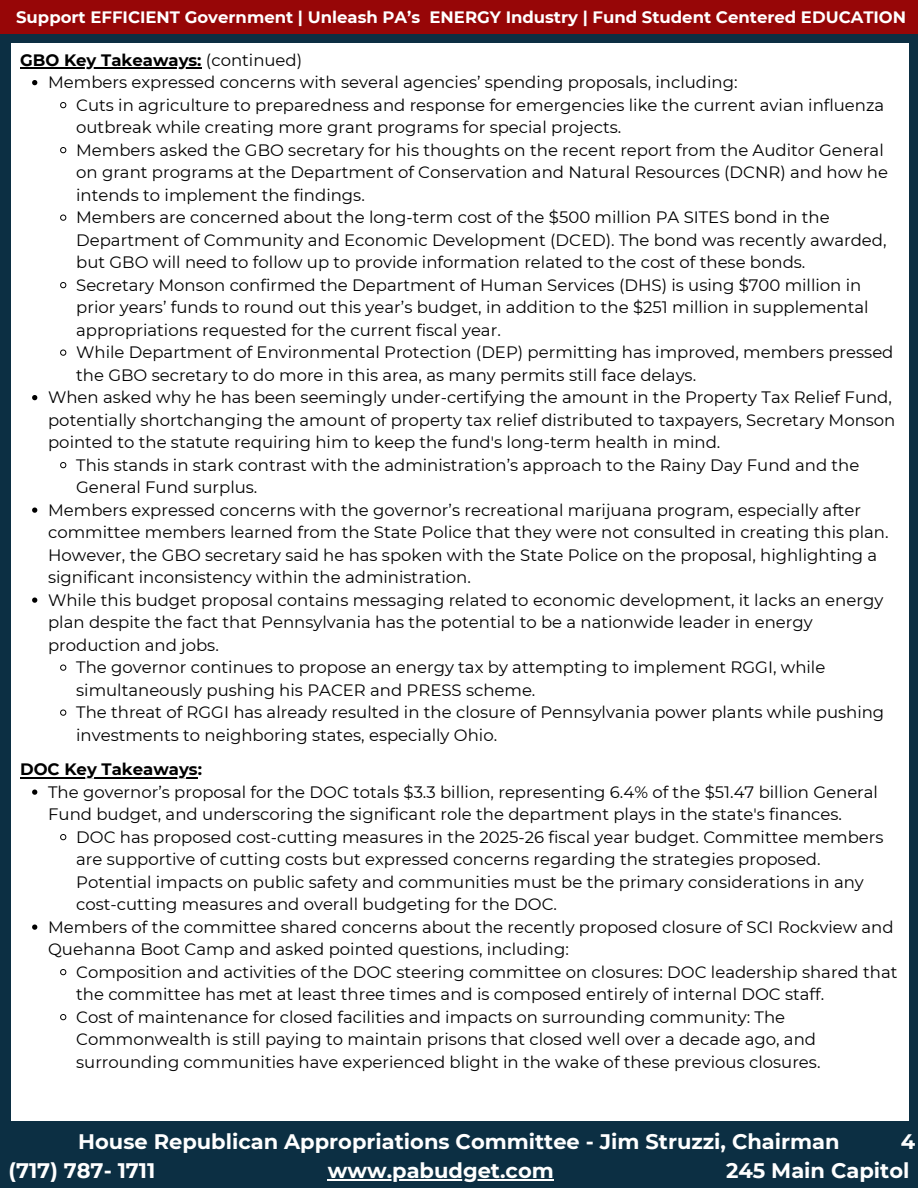
<style>
.page{position:relative;width:918px;height:1188px;background:#0c2f43}
.page>*{position:absolute;margin:0;border:0;box-sizing:border-box;transform-origin:0 0}
.t1{font:700 21px/29.2px "Montserrat";color:#fff}
.t2{font:16.5px/22.5px "Montserrat";color:#000}
.t3{font:700 16.5px "Montserrat";color:#fff}
.t4{font:700 16.5px "Montserrat";color:#000}
.s1{font-weight:400}
</style>
<div class="page">
<div style="left:11px;top:43px;width:898px;height:1078px;background:#fff"></div>
<div style="left:0;top:0;width:918px;height:34px;background:#970607"></div>
<hr style="left:328px;top:1179px;width:226px;height:1px;background:#fff">
<hr style="left:20px;top:67px;width:182px;height:2px;background:#000">
<svg style="left:32px;top:80px;width:5px;height:5px"></svg>
<svg style="left:60px;top:102px;width:7px;height:7px"></svg>
<svg style="left:60px;top:147px;width:7px;height:7px"></svg>
<svg style="left:60px;top:214px;width:7px;height:7px"></svg>
<svg style="left:60px;top:282px;width:7px;height:7px"></svg>
<svg style="left:60px;top:349px;width:7px;height:7px"></svg>
<svg style="left:32px;top:395px;width:5px;height:5px"></svg>
<svg style="left:60px;top:462px;width:7px;height:7px"></svg>
<svg style="left:32px;top:508px;width:5px;height:5px"></svg>
<svg style="left:32px;top:598px;width:5px;height:5px"></svg>
<svg style="left:60px;top:664px;width:7px;height:7px"></svg>
<svg style="left:60px;top:709px;width:7px;height:7px"></svg>
<hr style="left:20px;top:777px;width:178px;height:1px;background:#000">
<svg style="left:32px;top:790px;width:5px;height:5px"></svg>
<svg style="left:60px;top:834px;width:7px;height:7px"></svg>
<svg style="left:32px;top:925px;width:5px;height:5px"></svg>
<svg style="left:60px;top:969px;width:7px;height:7px"></svg>
<svg style="left:60px;top:1014px;width:7px;height:7px"></svg>
<h2 class="t3" style="left:16px;top:7px;width:892px">Support EFFICIENT Government | Unleash PA’s ENERGY Industry | Fund Student Centered EDUCATION</h2>
<p class="t4" style="left:20px;top:50px;width:284px">GBO Key Takeaways: <span class="s1">(continued)</span></p>
<p class="t2" style="left:48px;top:71px;width:691px">Members expressed concerns with several agencies’ spending proposals, including:</p>
<p class="t2" style="left:76px;top:94px;width:810px">Cuts in agriculture to preparedness and response for emergencies like the current avian influenza outbreak while creating more grant programs for special projects.</p>
<p class="t2" style="left:76px;top:139px;width:813px">Members asked the GBO secretary for his thoughts on the recent report from the Auditor General on grant programs at the Department of Conservation and Natural Resources (DCNR) and how he intends to implement the findings.</p>
<p class="t2" style="left:76px;top:206px;width:812px">Members are concerned about the long-term cost of the $500 million PA SITES bond in the<br>Department of Community and Economic Development (DCED). The bond was recently awarded, but GBO will need to follow up to provide information related to the cost of these bonds.</p>
<p class="t2" style="left:76px;top:274px;width:794px">Secretary Monson confirmed the Department of Human Services (DHS) is using $700 million in prior years’ funds to round out this year’s budget, in addition to the $251 million in supplemental appropriations requested for the current fiscal year.</p>
<p class="t2" style="left:76px;top:341px;width:819px">While Department of Environmental Protection (DEP) permitting has improved, members pressed the GBO secretary to do more in this area, as many permits still face delays.</p>
<p class="t2" style="left:48px;top:386px;width:849px">When asked why he has been seemingly under-certifying the amount in the Property Tax Relief Fund, potentially shortchanging the amount of property tax relief distributed to taxpayers, Secretary Monson pointed to the statute requiring him to keep the fund's long-term health in mind.</p>
<p class="t2" style="left:76px;top:454px;width:785px">This stands in stark contrast with the administration’s approach to the Rainy Day Fund and the<br>General Fund surplus.</p>
<p class="t2" style="left:48px;top:499px;width:842px">Members expressed concerns with the governor’s recreational marijuana program, especially after committee members learned from the State Police that they were not consulted in creating this plan.<br>However, the GBO secretary said he has spoken with the State Police on the proposal, highlighting a significant inconsistency within the administration.</p>
<p class="t2" style="left:48px;top:589px;width:837px">While this budget proposal contains messaging related to economic development, it lacks an energy plan despite the fact that Pennsylvania has the potential to be a nationwide leader in energy production and jobs.</p>
<p class="t2" style="left:76px;top:656px;width:751px">The governor continues to propose an energy tax by attempting to implement RGGI, while simultaneously pushing his PACER and PRESS scheme.</p>
<h2 class="t2" style="left:76px;top:701px;width:810px">The threat of RGGI has already resulted in the closure of Pennsylvania power plants while pushing investments to neighboring states, especially Ohio.</h2>
<p class="t4" style="left:20px;top:759px;width:183px">DOC Key Takeaways:</p>
<p class="t2" style="left:48px;top:781px;width:831px">The governor’s proposal for the DOC totals $3.3 billion, representing 6.4% of the $51.47 billion General<br>Fund budget, and underscoring the significant role the department plays in the state's finances.</p>
<p class="t2" style="left:76px;top:826px;width:809px">DOC has proposed cost-cutting measures in the 2025-26 fiscal year budget. Committee members are supportive of cutting costs but expressed concerns regarding the strategies proposed.<br>Potential impacts on public safety and communities must be the primary considerations in any cost-cutting measures and overall budgeting for the DOC.</p>
<p class="t2" style="left:48px;top:916px;width:847px">Members of the committee shared concerns about the recently proposed closure of SCI Rockview and<br>Quehanna Boot Camp and asked pointed questions, including:</p>
<p class="t2" style="left:76px;top:961px;width:823px">Composition and activities of the DOC steering committee on closures: DOC leadership shared that the committee has met at least three times and is composed entirely of internal DOC staff.</p>
<h1 class="t2" style="left:76px;top:1006px;width:746px">Cost of maintenance for closed facilities and impacts on surrounding community: The<br>Commonwealth is still paying to maintain prisons that closed well over a decade ago, and surrounding communities have experienced blight in the wake of these previous closures.</h1>
<p class="t1" style="left:9px;top:1127px;width:833px;text-indent:70px">House Republican Appropriations Committee - Jim Struzzi, Chairman (717) 787- 1711</p>
<p class="t1" style="left:901px;top:1127px;width:16px">4</p>
<p class="t1" style="left:328px;top:1156px;width:228px">www.pabudget.com</p>
<p class="t1" style="left:726px;top:1156px;width:185px">245 Main Capitol</p>
</div>
